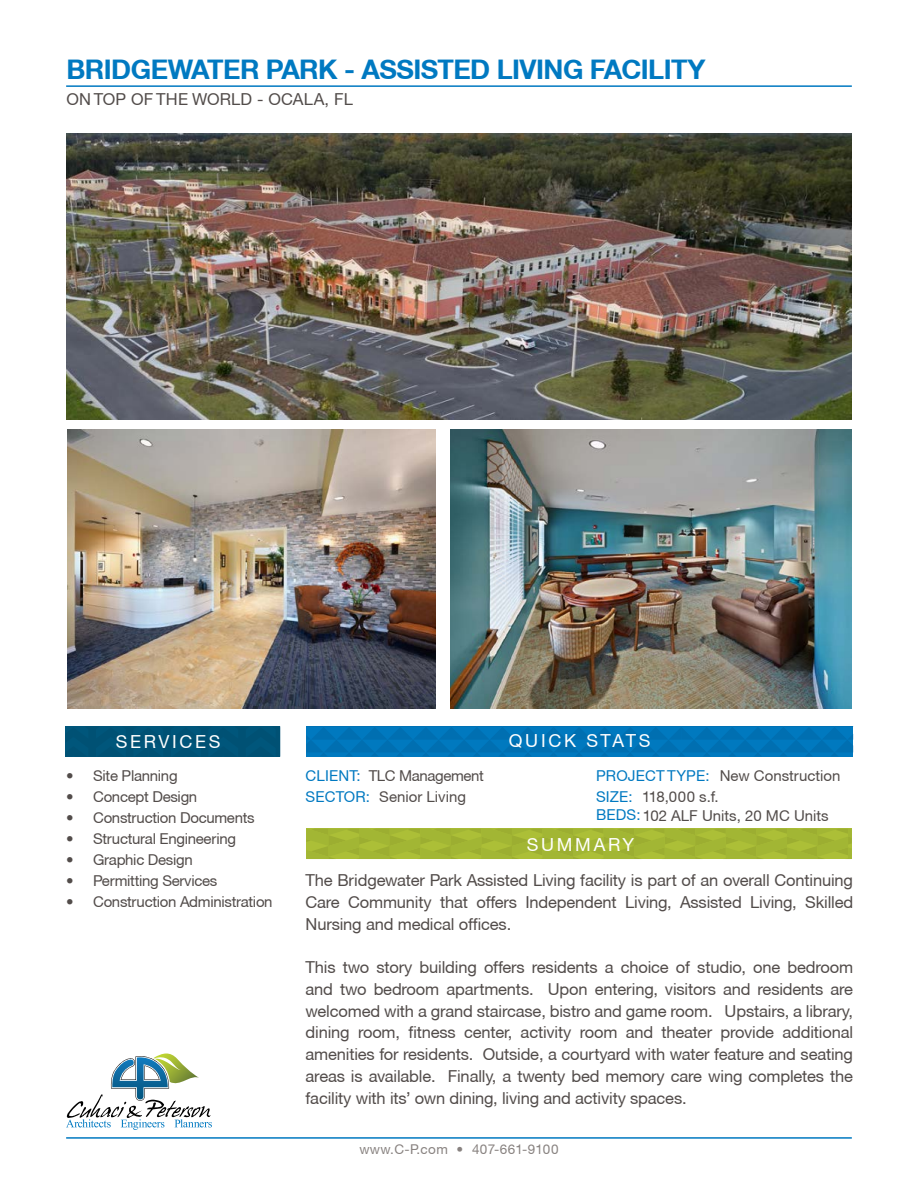
<style>
.page{position:relative;width:918px;height:1188px;background:#fff}
.page>*{position:absolute;margin:0;border:0;box-sizing:border-box;transform-origin:0 0}
.t1{font:700 27px "Helvetica Neue CE";letter-spacing:-.02em;color:#0079c1}
.t2{font:18px "Helvetica Neue CE";letter-spacing:.15em;color:#fff}
.t3{font:16.5px/21.8px "Helvetica Neue CE";letter-spacing:-.01em;color:#524c4a;text-align:justify}
.t4{font:16.5px "Helvetica Neue CE";letter-spacing:.01em;color:#524c4a}
.t5{font:15px "Helvetica Neue CE";letter-spacing:-.02em;color:#524c4a}
.t6{font:15px "Helvetica Neue CE";color:#524c4a}
.t7{font:15px/21.6px "Helvetica Neue CE";letter-spacing:-.025em;color:#0079c1}
.t8{font:15px "Helvetica Neue CE";letter-spacing:.01em;color:#524c4a}
.t9{font:15px "Helvetica Neue CE";letter-spacing:.01em;color:#0079c1}
.t10{font:13.5px "Helvetica Neue CE";letter-spacing:.03em;color:#888280}
.s1{color:#524c4a}
.s2{color:#0079c1}
</style>
<div class="page">
<hr style="left:66px;top:1137px;width:786px;height:2px;background:#0079c1">
<hr style="left:66px;top:85px;width:786px;height:2px;background:#0079c1">
<svg style="left:66px;top:1054px;width:146px;height:76px"></svg>
<div style="left:66px;top:726px;width:214px;height:31px;background:#005275"></div>
<div style="left:306px;top:726px;width:547px;height:30px;background:#0074b8"></div>
<img style="left:66px;top:134px;width:786px;height:285px">
<img style="left:68px;top:430px;width:368px;height:278px">
<img style="left:450px;top:430px;width:402px;height:278px">
<div style="left:306px;top:828px;width:546px;height:31px;background:#acbf37"></div>
<svg style="left:306px;top:829px;width:546px;height:30px"></svg>
<h1 class="t1" style="left:66px;top:52px;width:641px">BRIDGEWATER PARK - ASSISTED LIVING FACILITY</h1>
<p class="t4" style="left:66px;top:89px;width:288px">ON TOP OF THE WORLD - OCALA, FL</p>
<p class="t2" style="left:116px;top:730px;width:106px">SERVICES</p>
<p class="t2" style="left:509px;top:730px;width:143px">QUICK STATS</p>
<p class="t5" style="left:66px;top:766px;width:113px">• Site Planning</p>
<p class="t5" style="left:66px;top:787px;width:133px">• Concept Design</p>
<p class="t5" style="left:66px;top:808px;width:190px">• Construction Documents</p>
<p class="t5" style="left:66px;top:829px;width:171px">• Structural Engineering</p>
<p class="t5" style="left:66px;top:850px;width:128px">• Graphic Design</p>
<p class="t5" style="left:66px;top:871px;width:153px">• Permitting Services</p>
<p class="t5" style="left:66px;top:892px;width:208px">• Construction Administration</p>
<p class="t7" style="left:306px;top:765px;width:180px">CLIENT: <span class="s1">TLC Management<br></span>SECTOR:</p>
<p class="t9" style="left:596px;top:766px;width:115px">PROJECT TYPE:</p>
<p class="t6" style="left:720px;top:766px;width:122px">New Construction</p>
<p class="t6" style="left:379px;top:788px;width:88px">Senior Living</p>
<p class="t8" style="left:596px;top:788px;width:124px"><span class="s2">SIZE:</span> 118,000 s.f.</p>
<p class="t6" style="left:596px;top:806px;width:234px"><span class="s2">BEDS:</span> 102 ALF Units, 20 MC Units</p>
<p class="t2" style="left:527px;top:834px;width:109px">SUMMARY</p>
<p class="t3" style="left:306px;top:870px;width:549px">The Bridgewater Park Assisted Living facility is part of an overall Continuing Care Community that offers Independent Living, Assisted Living, Skilled Nursing and medical offices.</p>
<p class="t3" style="left:306px;top:957px;width:549px">This two story building offers residents a choice of studio, one bedroom and two bedroom apartments. Upon entering, visitors and residents are welcomed with a grand staircase, bistro and game room. Upstairs, a library, dining room, fitness center, activity room and theater provide additional amenities for residents. Outside, a courtyard with water feature and seating areas is available. Finally, a twenty bed memory care wing completes the facility with its’ own dining, living and activity spaces.</p>
<p class="t10" style="left:359px;top:1141px;width:201px">www.C-P.com • 407-661-9100</p>
</div>
